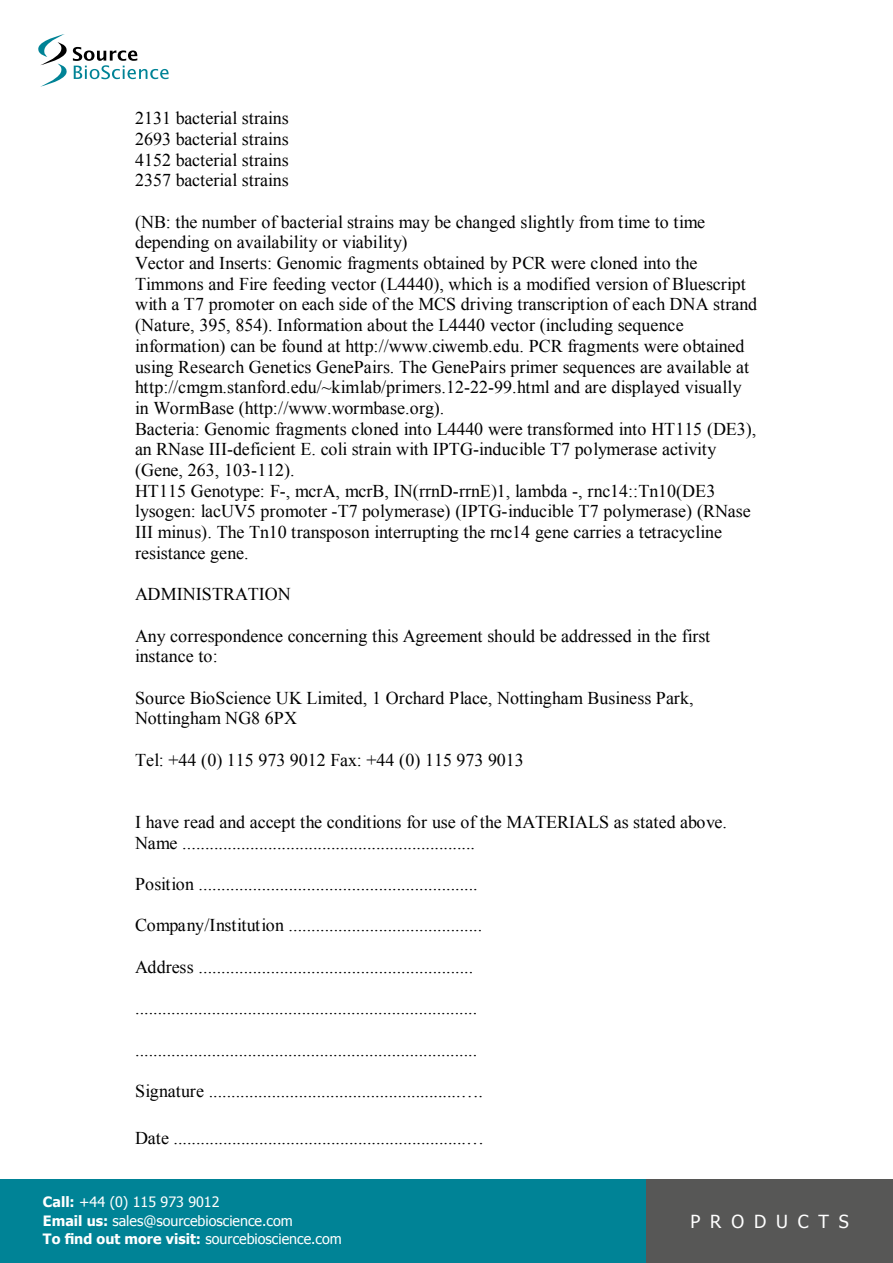
<style>
.page{position:relative;width:893px;height:1263px;background:#fff}
.page>*{position:absolute;margin:0;border:0;box-sizing:border-box;transform-origin:0 0}
.t1{font:18px/20.7px "Times New Roman";letter-spacing:-.005em;color:#000}
.t2{font:18px "Tahoma";letter-spacing:.55em;color:#fff}
.t3{font:14.25px/18.1px "Tahoma";color:#fff}
.s1{font-weight:700}
</style>
<div class="page">
<div style="left:0;top:1179px;width:893px;height:84px;background:#008396"></div>
<div style="left:646px;top:1179px;width:247px;height:84px;background:#575756"></div>
<svg style="left:38px;top:34px;width:131px;height:53px"></svg>
<p class="t1" style="left:135px;top:108px;width:155px;text-align:justify">2131 bacterial strains 2693 bacterial strains 4152 bacterial strains 2357 bacterial strains</p>
<p class="t1" style="left:135px;top:211px;width:624px">(NB: the number of bacterial strains may be changed slightly from time to time depending on availability or viability)<br>Vector and Inserts: Genomic fragments obtained by PCR were cloned into the Timmons and Fire feeding vector (L4440), which is a modified version of Bluescript with a T7 promoter on each side of the MCS driving transcription of each DNA strand (Nature, 395, 854). Information about the L4440 vector (including sequence information) can be found at http://www.ciwemb.edu. PCR fragments were obtained using Research Genetics GenePairs. The GenePairs primer sequences are available at http://cmgm.stanford.edu/~kimlab/primers.12-22-99.html and are displayed visually in WormBase (http://www.wormbase.org).<br>Bacteria: Genomic fragments cloned into L4440 were transformed into HT115 (DE3), an RNase III-deficient E. coli strain with IPTG-inducible T7 polymerase activity (Gene, 263, 103-112).<br>HT115 Genotype: F-, mcrA, mcrB, IN(rrnD-rrnE)1, lambda -, rnc14::Tn10(DE3 lysogen: lacUV5 promoter -T7 polymerase) (IPTG-inducible T7 polymerase) (RNase III minus). The Tn10 transposon interrupting the rnc14 gene carries a tetracycline resistance gene.</p>
<p class="t1" style="left:135px;top:583px;width:157px">ADMINISTRATION</p>
<p class="t1" style="left:135px;top:625px;width:577px">Any correspondence concerning this Agreement should be addressed in the first instance to:</p>
<p class="t1" style="left:135px;top:687px;width:560px">Source BioScience UK Limited, 1 Orchard Place, Nottingham Business Park,<br>Nottingham NG8 6PX</p>
<p class="t1" style="left:135px;top:749px;width:390px">Tel: +44 (0) 115 973 9012 Fax: +44 (0) 115 973 9013</p>
<p class="t1" style="left:135px;top:811px;width:594px">I have read and accept the conditions for use of the MATERIALS as stated above.<br>Name .................................................................</p>
<p class="t1" style="left:135px;top:873px;width:344px">Position ..............................................................</p>
<p class="t1" style="left:135px;top:915px;width:349px">Company/Institution ...........................................</p>
<p class="t1" style="left:135px;top:956px;width:340px">Address .............................................................</p>
<p class="t1" style="left:135px;top:997px;width:344px">............................................................................</p>
<p class="t1" style="left:135px;top:1039px;width:344px">............................................................................</p>
<p class="t1" style="left:135px;top:1080px;width:349px">Signature ........................................................….</p>
<p class="t1" style="left:135px;top:1127px;width:351px">Date .................................................................…</p>
<p class="t3" style="left:43px;top:1192px;width:251px"><span class="s1">Call:</span> +44 (0) 115 973 9012<br><span class="s1">Email us:</span> sales@sourcebioscience.com</p>
<p class="t3" style="left:43px;top:1229px;width:300px"><span class="s1">To find out more visit:</span> sourcebioscience.com</p>
<p class="t2" style="left:690px;top:1209px;width:160px">PRODUCTS</p>
</div>
